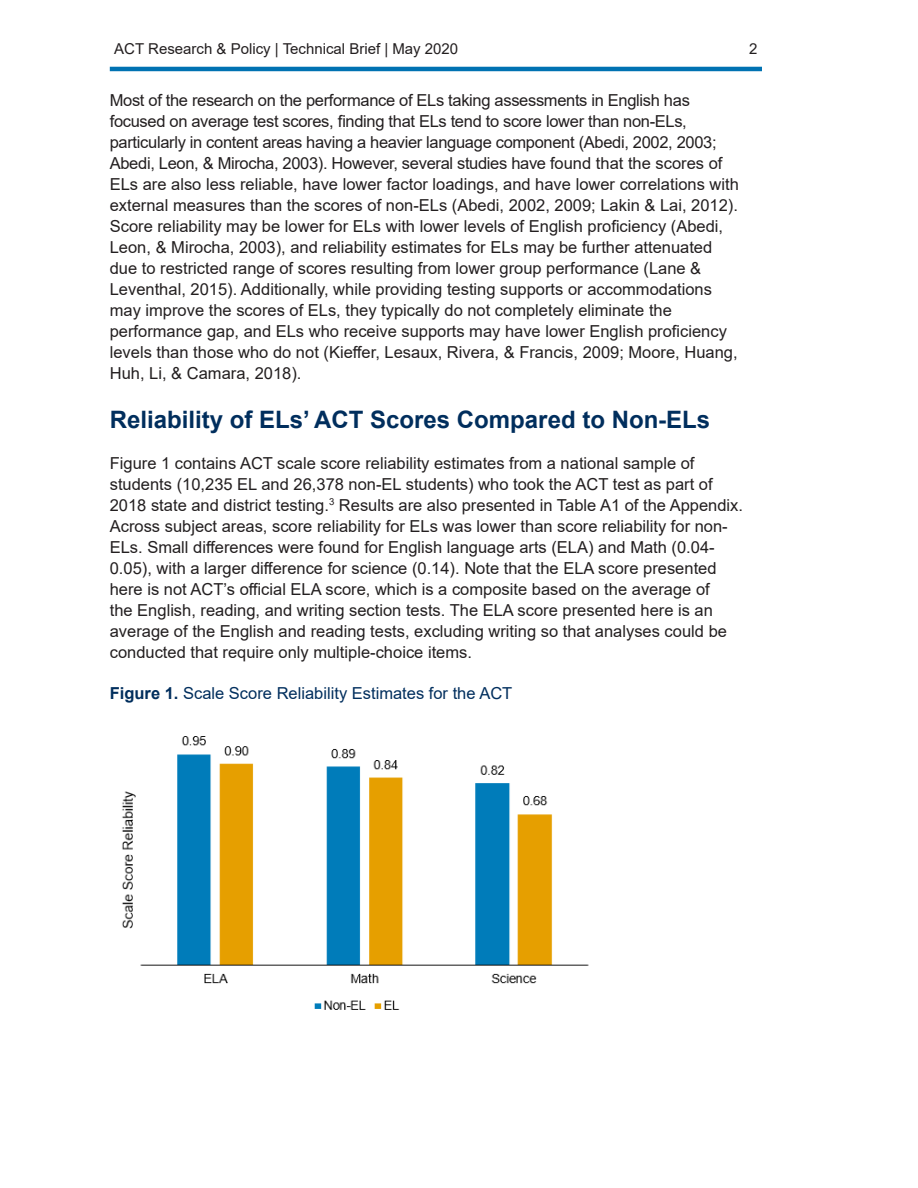
<style>
.page{position:relative;width:918px;height:1188px;background:#fff}
.page>*{position:absolute;margin:0;border:0;box-sizing:border-box;transform-origin:0 0}
.t1{font:700 24px "Arial";color:#002e5d}
.t2{font:16.5px/21px "Arial";color:#231f20}
.t3{font:16.5px "Arial";color:#002e5d}
.t4{font:15px "Arial";color:#231f20}
.s1{font-weight:700}
</style>
<div class="page">
<img style="left:122px;top:736px;width:467px;height:274px">
<hr style="left:110px;top:67px;width:652px;height:4px;background:#0072b2">
<p class="t4" style="left:114px;top:38px;width:346px">ACT Research &amp; Policy | Technical Brief | May 2020</p>
<p class="t4" style="left:749px;top:38px;width:10px">2</p>
<p class="t2" style="left:110px;top:89px;width:631px">Most of the research on the performance of ELs taking assessments in English has focused on average test scores, finding that ELs tend to score lower than non-ELs, particularly in content areas having a heavier language component (Abedi, 2002, 2003; Abedi, Leon, &amp; Mirocha, 2003). However, several studies have found that the scores of ELs are also less reliable, have lower factor loadings, and have lower correlations with external measures than the scores of non-ELs (Abedi, 2002, 2009; Lakin &amp; Lai, 2012).<br>Score reliability may be lower for ELs with lower levels of English proficiency (Abedi, Leon, &amp; Mirocha, 2003), and reliability estimates for ELs may be further attenuated due to restricted range of scores resulting from lower group performance (Lane &amp; Leventhal, 2015). Additionally, while providing testing supports or accommodations may improve the scores of ELs, they typically do not completely eliminate the performance gap, and ELs who receive supports may have lower English proficiency levels than those who do not (Kieffer, Lesaux, Rivera, &amp; Francis, 2009; Moore, Huang, Huh, Li, &amp; Camara, 2018).</p>
<h1 class="t1" style="left:110px;top:402px;width:602px">Reliability of ELs’ ACT Scores Compared to Non-ELs</h1>
<p class="t2" style="left:110px;top:453px;width:635px">Figure 1 contains ACT scale score reliability estimates from a national sample of students (10,235 EL and 26,378 non-EL students) who took the ACT test as part of 2018 state and district testing.<sup>3</sup> Results are also presented in Table A1 of the Appendix.<br>Across subject areas, score reliability for ELs was lower than score reliability for non-ELs. Small differences were found for English language arts (ELA) and Math (0.04- 0.05), with a larger difference for science (0.14). Note that the ELA score presented here is not ACT’s official ELA score, which is a composite based on the average of<br>the English, reading, and writing section tests. The ELA score presented here is an average of the English and reading tests, excluding writing so that analyses could be conducted that require only multiple-choice items.</p>
<p class="t3" style="left:110px;top:682px;width:404px"><span class="s1">Figure 1.</span> Scale Score Reliability Estimates for the ACT</p>
</div>
